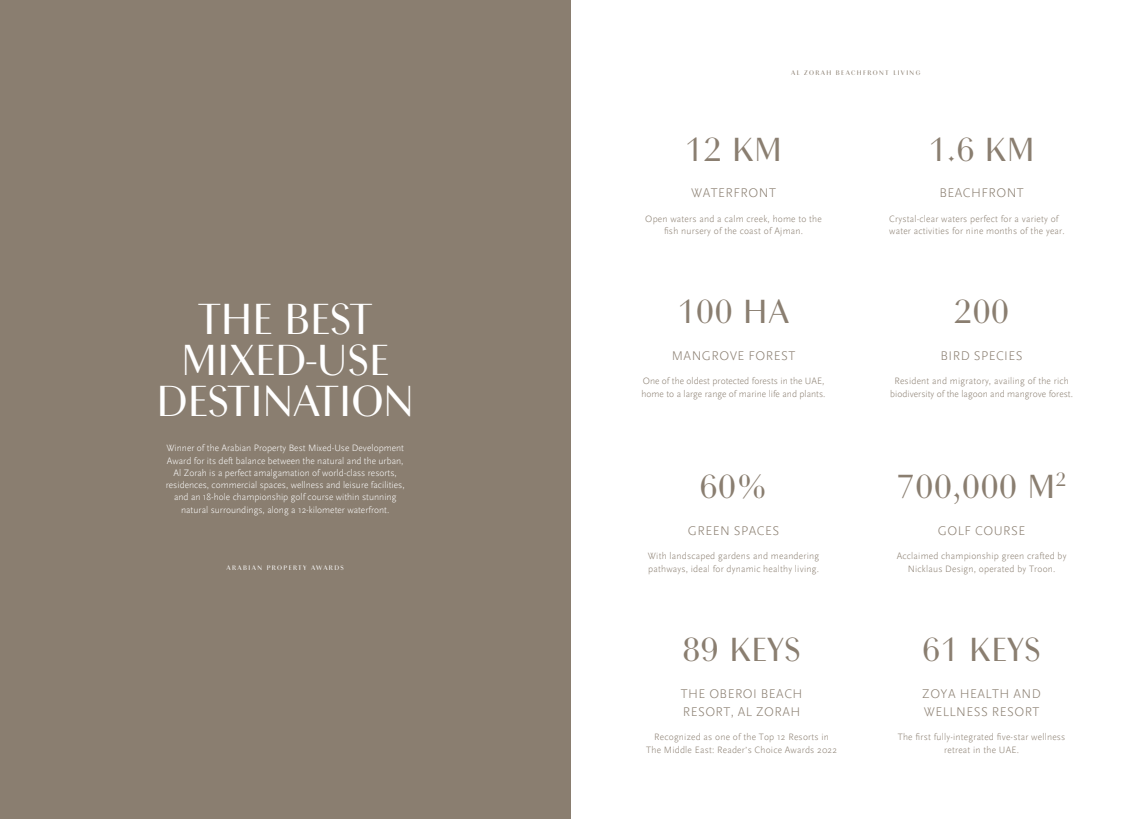
<style>
.page{position:relative;width:1141px;height:819px;background:#fff}
.page>*{position:absolute;margin:0;border:0;box-sizing:border-box;transform-origin:0 0}
.t1{font:45.5px/40.5px "Chong Modern Pro";color:#fff;text-align:center}
.t2{font:35px "Chong Modern Pro";letter-spacing:.02em;color:#8a7e70}
.t3{font:300 13.12px/18.4px "Scala Sans";letter-spacing:.035em;color:#8a7e70}
.t4{font:300 9.62px/12.2px "Scala Sans";letter-spacing:.02em;color:#8a7e70;text-align:center}
.t5{font:300 9.62px/12.2px "Scala Sans";color:#fff;text-align:center}
.t6{font:300 9.62px/12.2px "Scala Sans";color:#8a7e70}
.t7{font:7px "Chong Modern Pro";letter-spacing:.2em;color:#8a7e70}
.t8{font:7px "Chong Modern Pro";letter-spacing:.2em;color:#fff}
</style>
<div class="page">
<div style="left:0;top:0;width:570px;height:819px;background:#8a7e70"></div>
<h1 class="t1" style="left:156px;top:299px;width:259px">THE BEST<br>MIXED-USE<br>DESTINATION</h1>
<p class="t5" style="left:166px;top:442px;width:240px">Winner of the Arabian Property Best Mixed-Use Development Award for its deft balance between the natural and the urban, Al Zorah is a perfect amalgamation of world-class resorts, residences, commercial spaces, wellness and leisure facilities, and an 18-hole championship golf course within stunning natural surroundings, along a 12-kilometer waterfront.</p>
<p class="t8" style="left:227px;top:564px;width:119px">ARABIAN PROPERTY AWARDS</p>
<p class="t7" style="left:791px;top:68px;width:131px">AL ZORAH BEACHFRONT LIVING</p>
<h2 class="t2" style="left:685px;top:130px;width:98px">12 KM</h2>
<h3 class="t3" style="left:691px;top:184px;width:86px">WATERFRONT</h3>
<p class="t4" style="left:645px;top:213px;width:178px">Open waters and a calm creek, home to the fish nursery of the coast of Ajman.</p>
<h2 class="t2" style="left:678px;top:292px;width:113px">100 HA</h2>
<h3 class="t3" style="left:672px;top:346px;width:125px">MANGROVE FOREST</h3>
<p class="t6" style="left:642px;top:375px;width:185px">One of the oldest protected forests in the UAE, home to a large range of marine life and plants.</p>
<h2 class="t2" style="left:699px;top:467px;width:70px">60%</h2>
<h3 class="t3" style="left:688px;top:521px;width:93px">GREEN SPACES</h3>
<p class="t4" style="left:648px;top:550px;width:173px;text-align:left">With landscaped gardens and meandering pathways, ideal for dynamic healthy living.</p>
<h2 class="t2" style="left:682px;top:630px;width:120px">89 KEYS</h2>
<h3 class="t3" style="left:681px;top:684px;width:123px">THE OBEROI BEACH<br>RESORT, AL ZORAH</h3>
<p class="t4" style="left:646px;top:731px;width:192px">Recognized as one of the Top 12 Resorts in<br>The Middle East: Reader’s Choice Awards 2022</p>
<h2 class="t2" style="left:929px;top:130px;width:107px">1.6 KM</h2>
<h3 class="t3" style="left:939px;top:184px;width:86px">BEACHFRONT</h3>
<p class="t4" style="left:889px;top:213px;width:177px;text-align:left">Crystal-clear waters perfect for a variety of water activities for nine months of the year.</p>
<h2 class="t2" style="left:954px;top:292px;width:56px">200</h2>
<h3 class="t3" style="left:941px;top:346px;width:84px">BIRD SPECIES</h3>
<p class="t6" style="left:890px;top:375px;width:184px;text-align:center">Resident and migratory, availing of the rich biodiversity of the lagoon and mangrove forest.</p>
<h2 class="t2" style="left:897px;top:467px;width:171px">700,000 M<sup>2</sup></h2>
<h3 class="t3" style="left:938px;top:521px;width:89px">GOLF COURSE</h3>
<p class="t4" style="left:897px;top:550px;width:171px">Acclaimed championship green crafted by<br>Nicklaus Design, operated by Troon.</p>
<h2 class="t2" style="left:922px;top:630px;width:120px">61 KEYS</h2>
<h3 class="t3" style="left:922px;top:684px;width:120px">ZOYA HEALTH AND<br>WELLNESS RESORT</h3>
<p class="t4" style="left:898px;top:731px;width:169px">The first fully-integrated five-star wellness retreat in the UAE.</p>
</div>
